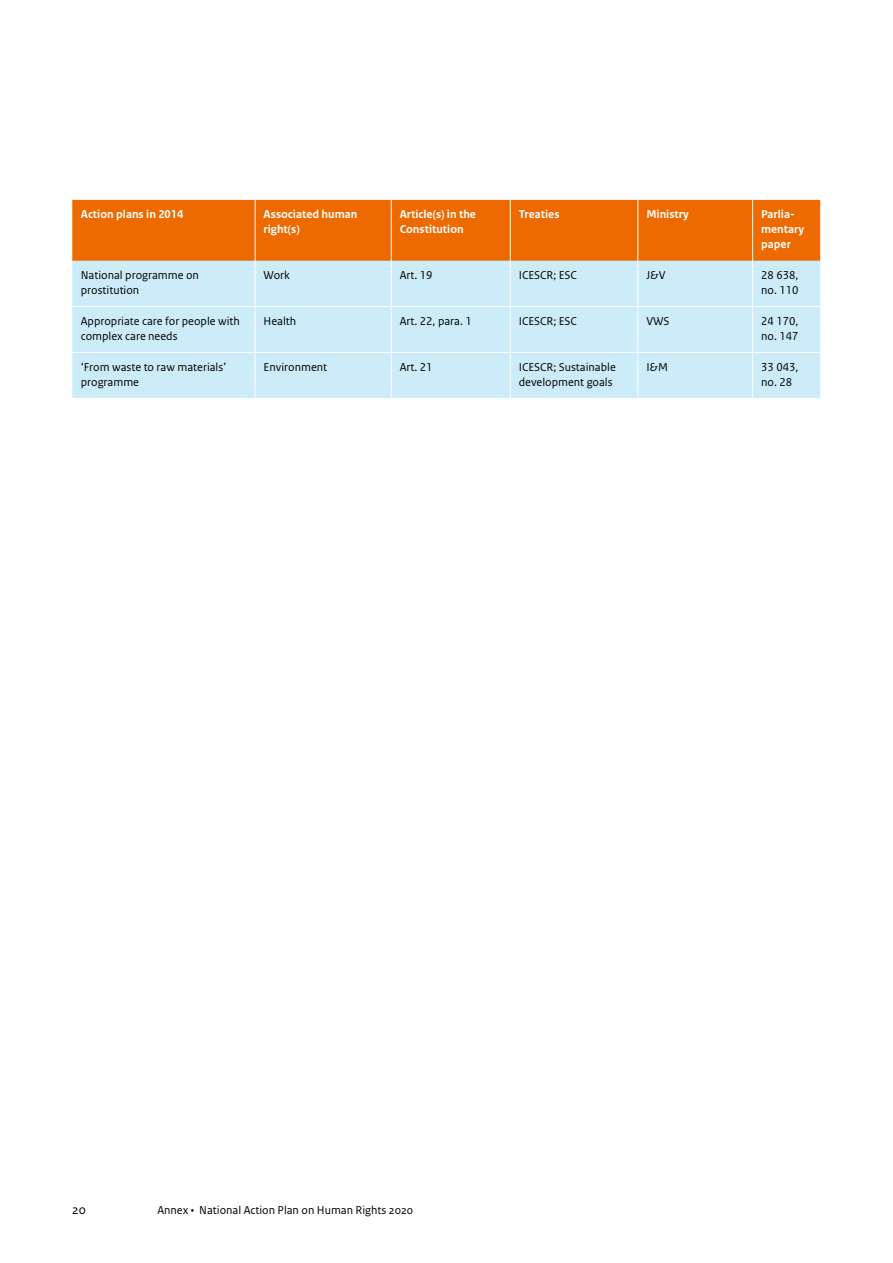
<style>
.page{position:relative;width:893px;height:1263px;background:#fff}
.page>*{position:absolute;margin:0;border:0;box-sizing:border-box;transform-origin:0 0}
.t1{font:13.5px "Rijksoverheid Sans Text";color:#000}
.t2{font:12px/15px "Rijksoverheid Sans Text";color:#000}
.t3{font:700 12px/15px "Rijksoverheid Sans Text";color:#fff}
</style>
<div class="page">
<div style="left:72px;top:200px;width:748px;height:61px;background:#ed6a00"></div>
<div style="left:72px;top:261px;width:748px;height:137px;background:#ccecf9"></div>
<hr style="left:255px;top:200px;width:1px;height:61px;background:#fff">
<hr style="left:391px;top:200px;width:1px;height:61px;background:#fff">
<hr style="left:510px;top:200px;width:1px;height:61px;background:#fff">
<hr style="left:637px;top:200px;width:1px;height:61px;background:#fff">
<hr style="left:752px;top:200px;width:1px;height:61px;background:#fff">
<hr style="left:255px;top:261px;width:1px;height:45px;background:#fff">
<hr style="left:391px;top:261px;width:1px;height:45px;background:#fff">
<hr style="left:510px;top:261px;width:1px;height:45px;background:#fff">
<hr style="left:637px;top:261px;width:1px;height:45px;background:#fff">
<hr style="left:752px;top:261px;width:1px;height:45px;background:#fff">
<hr style="left:72px;top:306px;width:183px;height:1px;background:#fff">
<hr style="left:255px;top:306px;width:136px;height:1px;background:#fff">
<hr style="left:255px;top:307px;width:1px;height:45px;background:#fff">
<hr style="left:391px;top:306px;width:119px;height:1px;background:#fff">
<hr style="left:391px;top:307px;width:1px;height:45px;background:#fff">
<hr style="left:510px;top:306px;width:128px;height:1px;background:#fff">
<hr style="left:510px;top:307px;width:1px;height:45px;background:#fff">
<hr style="left:638px;top:306px;width:115px;height:1px;background:#fff">
<hr style="left:637px;top:307px;width:1px;height:45px;background:#fff">
<hr style="left:753px;top:306px;width:68px;height:1px;background:#fff">
<hr style="left:752px;top:307px;width:1px;height:45px;background:#fff">
<hr style="left:72px;top:352px;width:183px;height:1px;background:#fff">
<hr style="left:255px;top:352px;width:136px;height:1px;background:#fff">
<hr style="left:255px;top:353px;width:1px;height:45px;background:#fff">
<hr style="left:391px;top:352px;width:119px;height:1px;background:#fff">
<hr style="left:391px;top:353px;width:1px;height:45px;background:#fff">
<hr style="left:510px;top:352px;width:128px;height:1px;background:#fff">
<hr style="left:510px;top:353px;width:1px;height:45px;background:#fff">
<hr style="left:638px;top:352px;width:115px;height:1px;background:#fff">
<hr style="left:637px;top:353px;width:1px;height:45px;background:#fff">
<hr style="left:753px;top:352px;width:68px;height:1px;background:#fff">
<hr style="left:752px;top:353px;width:1px;height:45px;background:#fff">
<p class="t3" style="left:81px;top:207px;width:104px">Action plans in 2014</p>
<p class="t3" style="left:264px;top:207px;width:95px">Associated human right(s)</p>
<p class="t3" style="left:400px;top:207px;width:78px">Article(s) in the<br>Constitution</p>
<p class="t3" style="left:519px;top:207px;width:42px">Treaties</p>
<p class="t3" style="left:646px;top:207px;width:44px">Ministry</p>
<p class="t3" style="left:761px;top:207px;width:44px">Parlia&shy;mentary paper</p>
<p class="t2" style="left:81px;top:267px;width:120px">National programme on prostitution</p>
<p class="t2" style="left:264px;top:267px;width:28px">Work</p>
<p class="t2" style="left:400px;top:267px;width:34px">Art. 19</p>
<p class="t2" style="left:519px;top:267px;width:60px">ICESCR; ESC</p>
<p class="t2" style="left:646px;top:267px;width:21px">J&amp;V</p>
<p class="t2" style="left:761px;top:267px;width:39px">28 638, no. 110</p>
<p class="t2" style="left:81px;top:313px;width:161px">Appropriate care for people with complex care needs</p>
<p class="t2" style="left:264px;top:313px;width:34px">Health</p>
<p class="t2" style="left:400px;top:313px;width:74px">Art. 22, para. 1</p>
<p class="t2" style="left:519px;top:313px;width:60px">ICESCR; ESC</p>
<p class="t2" style="left:646px;top:313px;width:25px">VWS</p>
<p class="t2" style="left:761px;top:313px;width:39px">24 170, no. 147</p>
<p class="t2" style="left:81px;top:359px;width:147px">‘From waste to raw materials’ programme</p>
<p class="t2" style="left:264px;top:359px;width:65px">Environment</p>
<p class="t2" style="left:400px;top:359px;width:34px">Art. 21</p>
<p class="t2" style="left:519px;top:359px;width:99px">ICESCR; Sustainable development goals</p>
<p class="t2" style="left:646px;top:359px;width:23px">I&amp;M</p>
<p class="t2" style="left:761px;top:359px;width:39px">33 043, no. 28</p>
<p class="t1" style="left:72px;top:1202px;width:15px">20</p>
<p class="t2" style="left:157px;top:1203px;width:257px">Annex • National Action Plan on Human Rights 2020</p>
</div>
